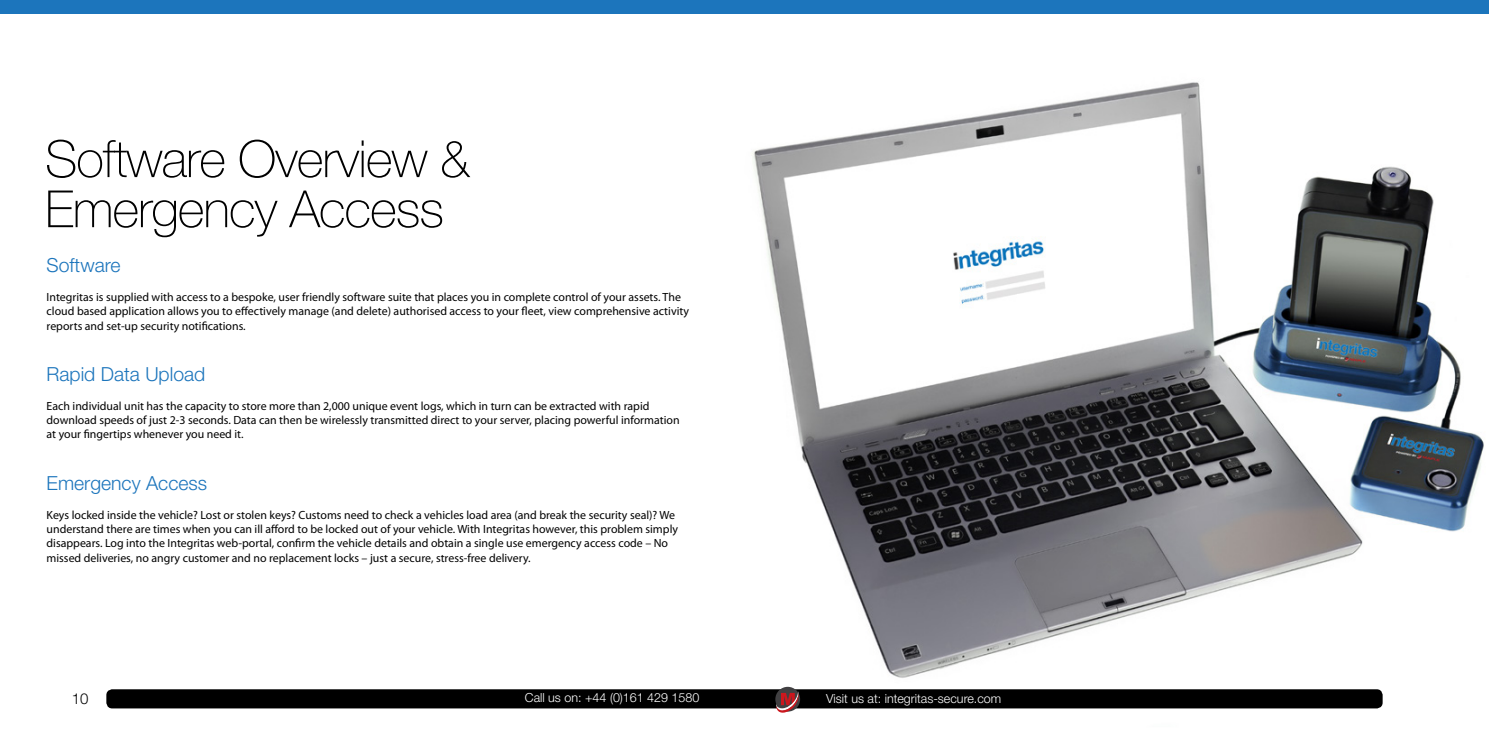
<style>
.page{position:relative;width:1489px;height:745px;background:#fff}
.page>*{position:absolute;margin:0;border:0;box-sizing:border-box;transform-origin:0 0}
.t1{font:100 51.25px/50px "Helvetica Neue LT Std";letter-spacing:-.02em;color:#000}
.t2{font:300 19.38px "Helvetica Neue LT Std";color:#1c75bc}
.t3{font:300 15px "Helvetica Neue LT Std";color:#000}
.t4{font:300 12.5px "Helvetica Neue LT Std";color:#fff}
.t5{font:11.88px/14.2px "Myriad Pro";color:#000}
</style>
<div class="page">
<img style="left:744px;top:82px;width:740px;height:631px">
<div style="left:0;top:0;width:1488px;height:14px;background:#1c75bc"></div>
<div style="left:106px;top:688px;width:1276px;height:20px;background:#000;border-radius:6px"></div>
<svg style="left:775px;top:686px;width:25px;height:25px"></svg>
<svg style="left:776px;top:690px;width:23px;height:22px"></svg>
<h1 class="t1" style="left:45px;top:134px;width:426px">Software Overview &amp;<br>Emergency Access</h1>
<h2 class="t2" style="left:47px;top:253px;width:75px">Software</h2>
<p class="t5" style="left:47px;top:289px;width:644px">Integritas is supplied with access to a bespoke, user friendly software suite that places you in complete control of your assets. The cloud based application allows you to effectively manage (and delete) authorised access to your fleet, view comprehensive activity reports and set-up security notifications.</p>
<h2 class="t2" style="left:47px;top:362px;width:160px">Rapid Data Upload</h2>
<p class="t5" style="left:47px;top:398px;width:634px">Each individual unit has the capacity to store more than 2,000 unique event logs, which in turn can be extracted with rapid download speeds of just 2-3 seconds. Data can then be wirelessly transmitted direct to your server, placing powerful information at your fingertips whenever you need it.</p>
<h2 class="t2" style="left:47px;top:471px;width:162px">Emergency Access</h2>
<p class="t5" style="left:47px;top:507px;width:633px">Keys locked inside the vehicle? Lost or stolen keys? Customs need to check a vehicles load area (and break the security seal)? We understand there are times when you can ill afford to be locked out of your vehicle. With Integritas however, this problem simply disappears. Log into the Integritas web-portal, confirm the vehicle details and obtain a single use emergency access code – No missed deliveries, no angry customer and no replacement locks – just a secure, stress-free delivery.</p>
<p class="t3" style="left:72px;top:689px;width:18px">10</p>
<p class="t4" style="left:525px;top:689px;width:176px">Call us on: +44 (0)161 429 1580</p>
<p class="t4" style="left:826px;top:690px;width:177px">Visit us at: integritas-secure.com</p>
</div>
